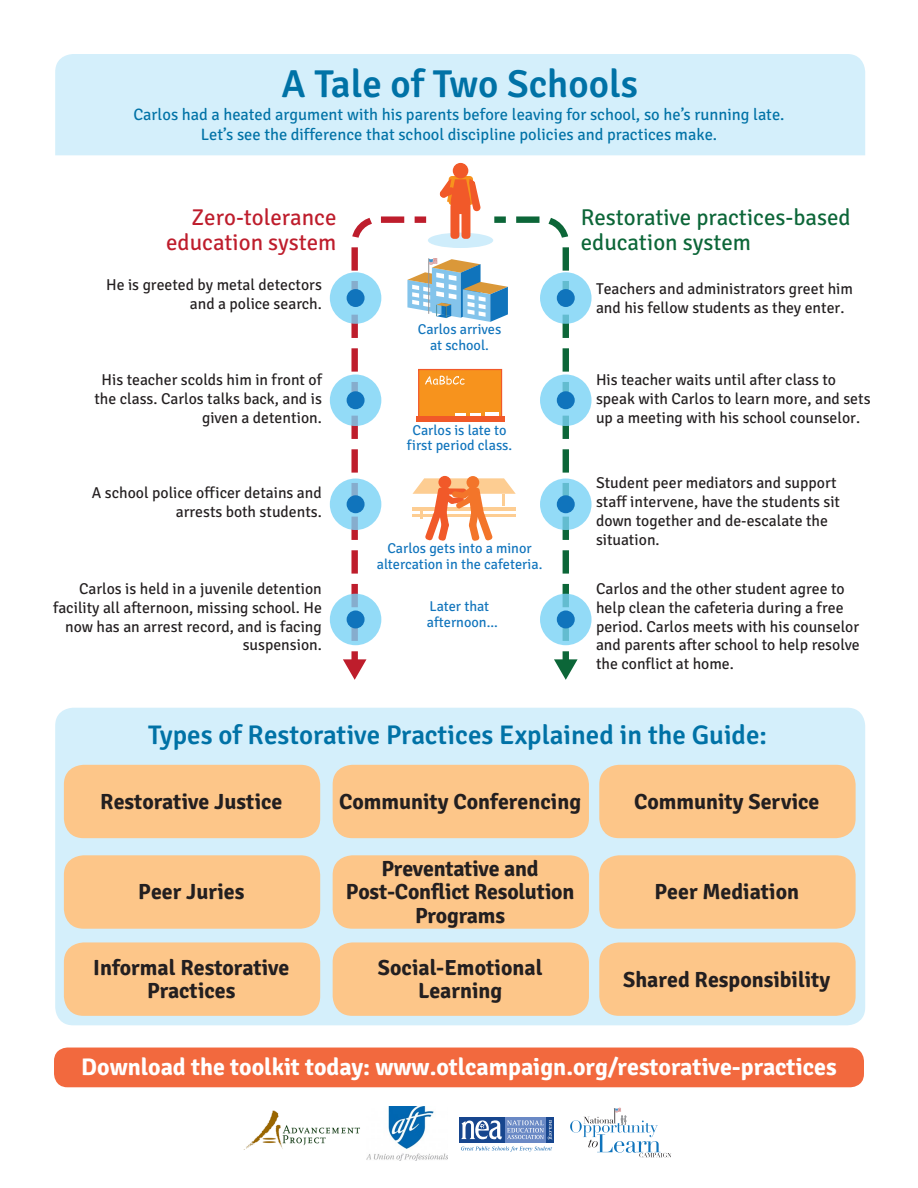
<style>
.page{position:relative;width:918px;height:1188px;background:#fff}
.page>*{position:absolute;margin:0;border:0;box-sizing:border-box;transform-origin:0 0}
.Headline{font:600 39px "Signika Negative";color:#0072a6}
.Headline-2{font:600 27px "Signika Negative";color:#0072a6}
.t1{font:700 24px "Signika Negative";color:#fff}
.t2{font:22.95px/25.8px "Signika Negative";color:#0c6638}
.t3{font:22.95px/25.8px "Signika Negative";color:#be1d2c;text-align:right}
.Body{font:700 21.9px/23.4px "Signika Negative";color:#231f20;text-align:center}
.Pull-out_Quote{font:16.5px "Signika Negative";color:#0072a6}
.t4{font:15.75px/18.9px "Signika Negative";color:#231f20}
.t5{font:14.25px/15.8px "Signika Negative";color:#1074bc;text-align:center}
</style>
<div class="page">
<div style="left:55px;top:54px;width:810px;height:101px;background:#d4effb"></div>
<div style="left:55px;top:708px;width:810px;height:317px;background:#d4effb;border-radius:18px"></div>
<svg style="left:570px;top:1108px;width:101px;height:49px"></svg>
<img style="left:367px;top:1107px;width:81px;height:54px">
<svg style="left:461px;top:1146px;width:91px;height:6px"></svg>
<div style="left:547px;top:1117px;width:7px;height:26px;background:#17468e"></div>
<div style="left:505px;top:1117px;width:41px;height:26px;background:#6a89c5"></div>
<div style="left:459px;top:1117px;width:46px;height:26px;background:#17468e"></div>
<svg style="left:461px;top:1120px;width:91px;height:20px"></svg>
<div style="left:54px;top:1048px;width:810px;height:39px;background:#f2693e;border-radius:14px"></div>
<img style="left:244px;top:1110px;width:116px;height:40px">
<div style="left:563px;top:651px;width:6px;height:12px;background:#0c6638"></div>
<svg style="left:554px;top:659px;width:24px;height:21px"></svg>
<div style="left:540px;top:594px;width:52px;height:51px;background:#93dbf7;border-radius:50%"></div>
<svg style="left:449px;top:176px;width:24px;height:29px"></svg>
<div style="left:453px;top:163px;width:15px;height:15px;background:#f15929;border-radius:50%"></div>
<div style="left:351px;top:651px;width:7px;height:12px;background:#be1d2c"></div>
<svg style="left:343px;top:659px;width:23px;height:21px"></svg>
<div style="left:557px;top:611px;width:18px;height:17px;background:#1074bc;border-radius:50%"></div>
<div style="left:330px;top:594px;width:51px;height:51px;background:#93dbf7;border-radius:50%"></div>
<div style="left:347px;top:611px;width:18px;height:17px;background:#1074bc;border-radius:50%"></div>
<div style="left:540px;top:479px;width:52px;height:51px;background:#93dbf7;border-radius:50%"></div>
<svg style="left:557px;top:495px;width:18px;height:18px"></svg>
<div style="left:330px;top:479px;width:51px;height:51px;background:#93dbf7;border-radius:50%"></div>
<svg style="left:540px;top:374px;width:52px;height:52px"></svg>
<svg style="left:557px;top:391px;width:18px;height:18px"></svg>
<div style="left:330px;top:374px;width:51px;height:52px;background:#93dbf7;border-radius:50%"></div>
<svg style="left:540px;top:272px;width:52px;height:52px"></svg>
<svg style="left:557px;top:289px;width:18px;height:18px"></svg>
<div style="left:330px;top:272px;width:51px;height:52px;background:#93dbf7;border-radius:50%"></div>
<div style="left:347px;top:289px;width:18px;height:18px;background:#1074bc;border-radius:50%"></div>
<svg style="left:348px;top:178px;width:224px;height:475px"></svg>
<div style="left:64px;top:765px;width:256px;height:73px;background:#fdc689;border-radius:20px"></div>
<div style="left:64px;top:855px;width:256px;height:74px;background:#fdc689;border-radius:20px"></div>
<div style="left:64px;top:942px;width:256px;height:74px;background:#fdc689;border-radius:20px"></div>
<div style="left:333px;top:765px;width:256px;height:73px;background:#fdc689;border-radius:20px"></div>
<div style="left:333px;top:855px;width:256px;height:74px;background:#fdc689;border-radius:20px"></div>
<div style="left:333px;top:942px;width:256px;height:74px;background:#fdc689;border-radius:20px"></div>
<div style="left:599px;top:765px;width:257px;height:73px;background:#fdc689;border-radius:20px"></div>
<div style="left:599px;top:855px;width:257px;height:74px;background:#fdc689;border-radius:20px"></div>
<div style="left:599px;top:942px;width:257px;height:74px;background:#fdc689;border-radius:20px"></div>
<p class="Headline" style="left:282px;top:62px;width:358px">A Tale of Two Schools</p>
<p class="Pull-out_Quote" style="left:133px;top:105px;width:653px">Carlos had a heated argument with his parents before leaving for school, so he’s running late.</p>
<p class="Pull-out_Quote" style="left:201px;top:125px;width:518px">Let’s see the difference that school discipline policies and practices make.</p>
<p class="t3" style="left:166px;top:204px;width:172px">Zero-tolerance education system</p>
<p class="t2" style="left:581px;top:204px;width:271px">Restorative practices-based education system</p>
<p class="t4" style="left:106px;top:276px;width:217px;text-align:right">He is greeted by metal detectors and a police search.</p>
<p class="t4" style="left:94px;top:371px;width:229px;text-align:right">His teacher scolds him in front of the class. Carlos talks back, and is given a detention.</p>
<p class="t4" style="left:92px;top:483px;width:232px;text-align:right">A school police officer detains and arrests both students.</p>
<p class="t4" style="left:53px;top:579px;width:270px;text-align:right">Carlos is held in a juvenile detention facility all afternoon, missing school. He now has an arrest record, and is facing suspension.</p>
<p class="t5" style="left:418px;top:322px;width:85px">Carlos arrives at school.</p>
<p class="t5" style="left:407px;top:422px;width:107px">Carlos is late to first period class.</p>
<p class="t5" style="left:377px;top:540px;width:167px">Carlos gets into a minor altercation in the cafeteria.</p>
<p class="t5" style="left:427px;top:598px;width:73px;text-align:left">Later that afternoon...</p>
<p class="t4" style="left:596px;top:279px;width:258px">Teachers and administrators greet him and his fellow students as they enter.</p>
<p class="t4" style="left:596px;top:371px;width:276px">His teacher waits until after class to speak with Carlos to learn more, and sets up a meeting with his school counselor.</p>
<p class="t4" style="left:596px;top:474px;width:246px">Student peer mediators and support staff intervene, have the students sit down together and de-escalate the situation.</p>
<p class="t4" style="left:596px;top:579px;width:265px">Carlos and the other student agree to help clean the cafeteria during a free period. Carlos meets with his counselor and parents after school to help resolve the conflict at home.</p>
<p class="Headline-2" style="left:148px;top:719px;width:620px">Types of Restorative Practices Explained in the Guide:</p>
<p class="Body" style="left:100px;top:790px;width:184px">Restorative Justice</p>
<p class="Body" style="left:138px;top:881px;width:108px">Peer Juries</p>
<p class="Body" style="left:93px;top:956px;width:198px">Informal Restorative<br>Practices</p>
<p class="Body" style="left:339px;top:790px;width:243px">Community Conferencing</p>
<p class="Body" style="left:346px;top:857px;width:230px">Preventative and<br>Post-Conflict Resolution<br>Programs</p>
<p class="Body" style="left:378px;top:956px;width:166px">Social-Emotional<br>Learning</p>
<p class="Body" style="left:634px;top:790px;width:187px">Community Service</p>
<p class="Body" style="left:654px;top:881px;width:146px">Peer Mediation</p>
<p class="Body" style="left:623px;top:968px;width:209px">Shared Responsibility</p>
<p class="t1" style="left:81px;top:1052px;width:757px">Download the toolkit today: www.otlcampaign.org/restorative-practices</p>
</div>
